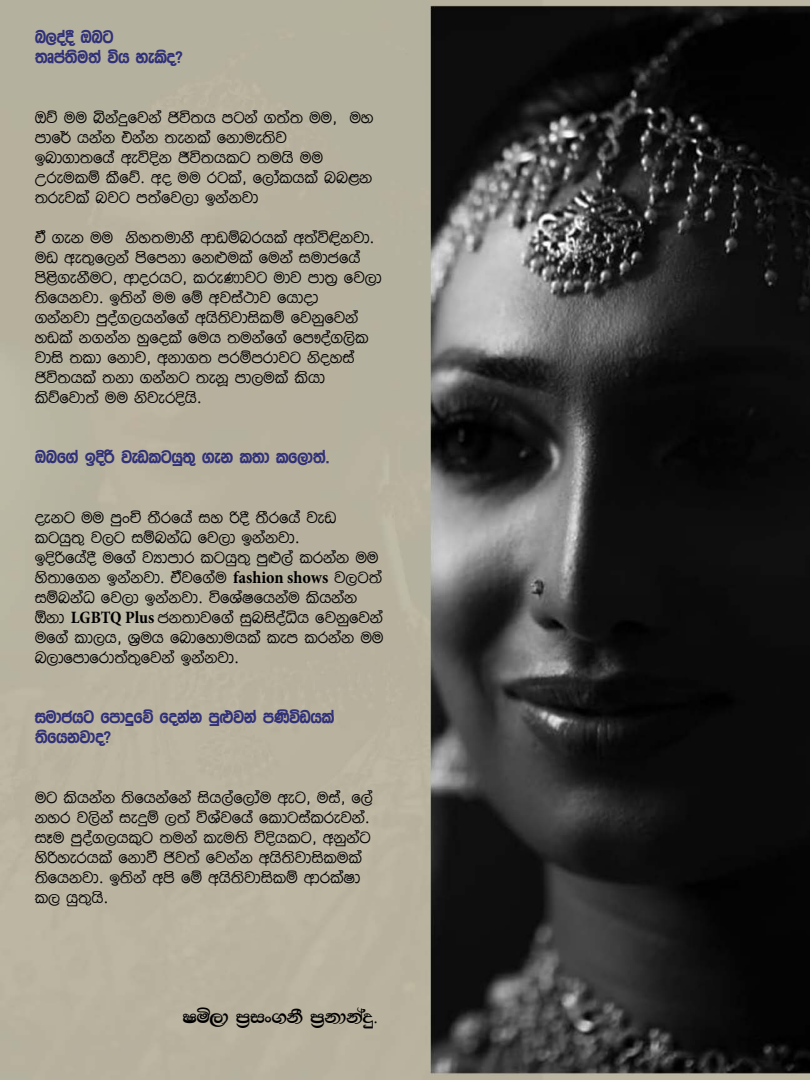
<style>
.page{position:relative;width:810px;height:1080px;background:#fff}
.page>*{position:absolute;margin:0;border:0;box-sizing:border-box;transform-origin:0 0}
.t1{font:20px "THARUDIGITALNIKINI";color:#000}
.t2{font:17.5px/20px "FM Malithix";color:#000}
.t3{font:17.5px/20px "FM Sandhyaneex";color:#303079}
.s1{font-family:"Minion Pro";font-weight:700;font-stretch:condensed}
.s2{font-family:"FM Malithix";font-size:17.5px}
</style>
<div class="page">
<img style="left:0;top:0;width:810px;height:1080px">
<p class="t3" style="left:35px;top:27px;width:149px">n,oa§ Tng ;Dma;su;a úh yelso@</p>
<p class="t2" style="left:35px;top:108px;width:340px">Tõ uu ìkaÿfjka ðú;h mgka .;a; uu" uy mdf¾ hkak tkak ;ekla fkdue;sj<br>bnd.d;fha weúÈk Ôú;hlg ;uhsuu<br>Wreulï lSfõ' wo uu rgla" f,dalhla nn&lt;k ;rejla njg m;afj,d bkakjd</p>
<p class="t2" style="left:35px;top:228px;width:349px">ta .ek uu ksy;udkSwdvïnrhla w;aú¢kjd' uv we;=f,ka msfmkd fk¿ula fuka iudcfha ms&lt;s.ekSug" wdorhg" lreKdjg udj md;%fj,d ;sfhkjd' b;ska uu fï wjia:dj fhdod<br>.kakjd mqoa.,hkaf.a whs;sjdislï fjkqfjka yvla k.kak yqfola fuh ;ukaf.a fm!oa.,sl jdis;ld fkdj" wkd.; mrïmrdjg ksoyia ðú;hla ;kd .kakg ;ekQmd,ula lshd lsõfjd;a uu ksjerÈhs'</p>
<p class="t3" style="left:35px;top:447px;width:296px">Tnf.a bÈß jevlghq;= .ek l;d lf,d;a'</p>
<p class="t2" style="left:35px;top:508px;width:350px">oekg uu mqxÑ ;Srfha iy ß§ ;Srfha jev lghq;= j,g iïnkaO fj,d bkakjd'<br>bÈßfha§ uf.a jHdmdr lghq;= mq¿,a lrkak uu ys;df.k bkakjd' tajf.au <span class="s1">fashion shows</span> j,g;a iïnkaO fj,d bkakjd' úfYaIfhkau lshkak ´kd <span class="s1">LGBTQ Plus</span> ck;djf.a iqnisoaêh fjkqfjka uf.a ld,h" Y%uh fndfyduhla lem lrkak uu n,dfmdfrd;a;=fjka bkakjd'</p>
<p class="t3" style="left:35px;top:707px;width:301px">iudchg fmdÿfõ fokak mq¿jka m‚úvhla ;sfhkjdo@</p>
<p class="t2" style="left:35px;top:788px;width:340px">ug lshkak ;sfhkafka ish,af,dau weg" uia" f,a kyr j,ska ieÿï ,;a úYajfha fldgialrejka' iEu mqoa.,hl=g ;uka leu;súÈhlg" wkqkag ysßyerhla fkdù ðj;a fjkak whs;sjdislula ;sfhkjd' b;ska wmsfï whs;sjdislï wdrlaId l, hq;=hs'</p>
<p class="t1" style="left:183px;top:1006px;width:196px">Iñ,d m%ix.kSm%kdkaÿ<span class="s2">'</span></p>
</div>
